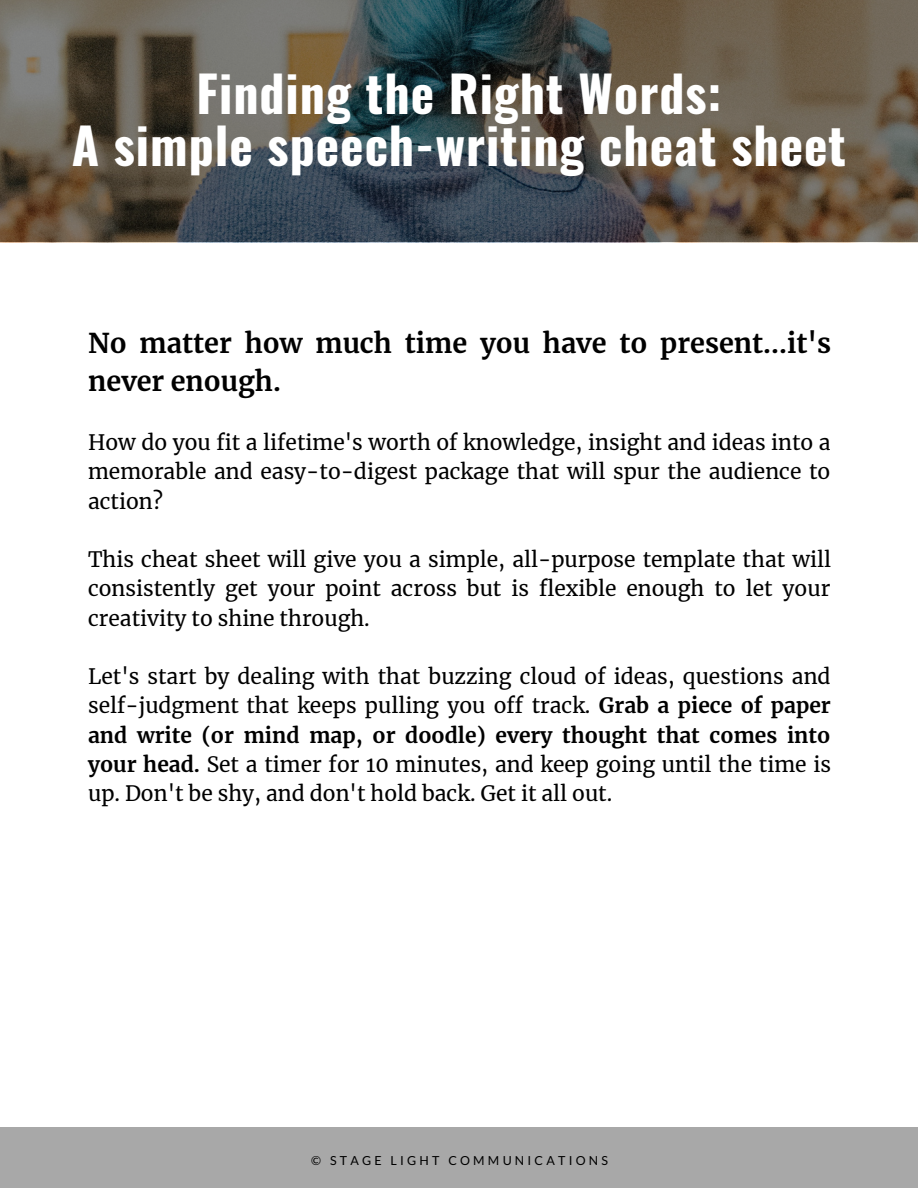
<style>
.page{position:relative;width:918px;height:1188px;background:#fff}
.page>*{position:absolute;margin:0;border:0;box-sizing:border-box;transform-origin:0 0}
.t1{font:700 49.8px/51.8px "Oswald";letter-spacing:.02em;color:#fff;text-align:center}
.t2{font:700 27px/37.2px "Merriweather";color:#000}
.t3{font:21px/29.2px "Merriweather";color:#000;text-align:justify}
.t4{font:12.45px "Lato";letter-spacing:.26em;color:#000}
.s1{font-weight:700}
</style>
<div class="page">
<img style="left:0;top:0;width:918px;height:242px">
<div style="left:0;top:1127px;width:918px;height:61px;background:#a8a8a8"></div>
<h1 class="t1" style="left:72px;top:66px;width:776px">Finding the Right Words:<br>A simple speech-writing cheat sheet</h1>
<p class="t2" style="left:88px;top:325px;width:745px">No matter how much time you have to present...it's never enough.</p>
<p class="t3" style="left:88px;top:428px;width:744px">How do you fit a lifetime's worth of knowledge, insight and ideas into a memorable and easy-to-digest package that will spur the audience to action?</p>
<p class="t3" style="left:88px;top:545px;width:745px">This cheat sheet will give you a simple, all-purpose template that will consistently get your point across but is flexible enough to let your creativity to shine through.</p>
<p class="t3" style="left:88px;top:662px;width:744px">Let's start by dealing with that buzzing cloud of ideas, questions and self-judgment that keeps pulling you off track. <span class="s1">Grab a piece of paper and write (or mind map, or doodle) every thought that comes into your head.</span> Set a timer for 10 minutes, and keep going until the time is up. Don't be shy, and don't hold back. Get it all out.</p>
<p class="t4" style="left:311px;top:1153px;width:298px">© STAGE LIGHT COMMUNICATIONS</p>
</div>
